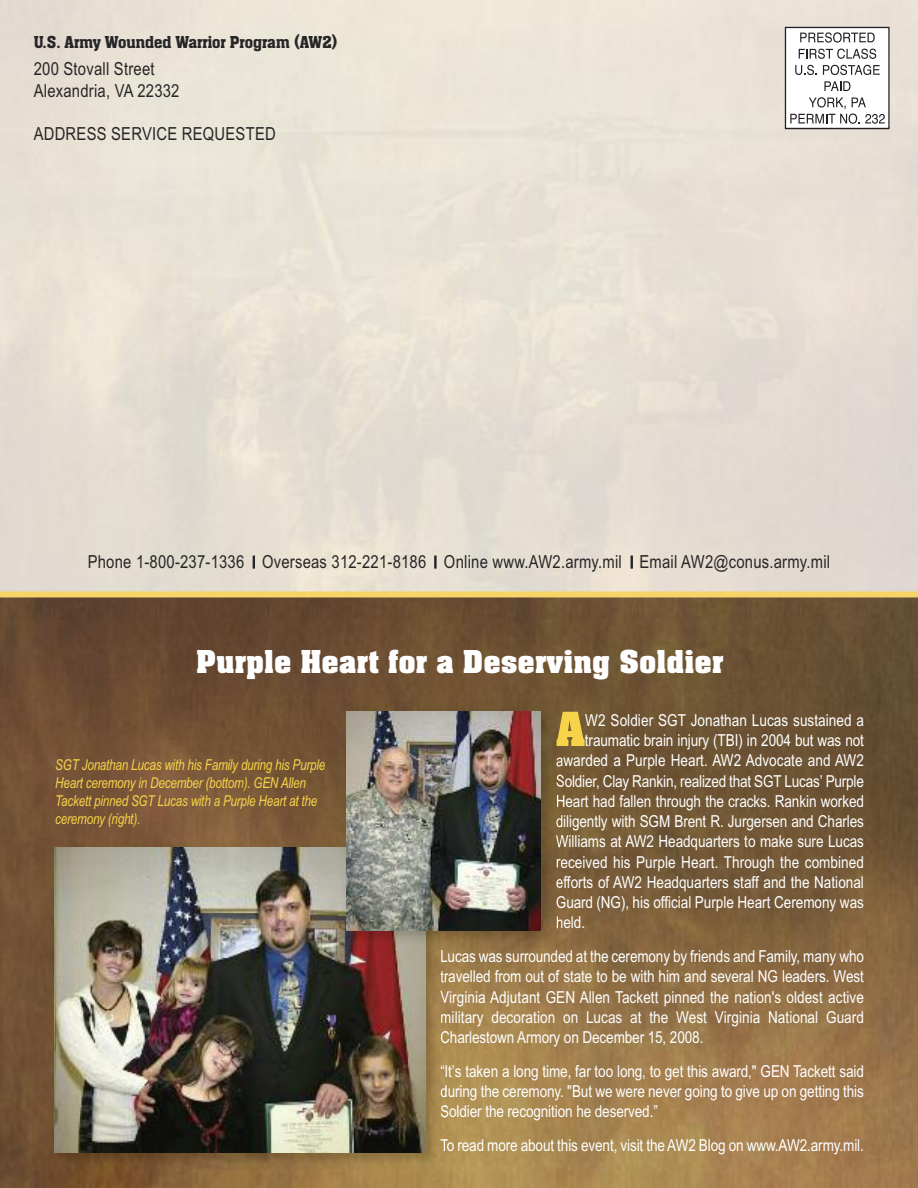
<style>
.page{position:relative;width:918px;height:1188px;background:#fff}
.page>*{position:absolute;margin:0;border:0;box-sizing:border-box;transform-origin:0 0}
.t1{font:51.45px "Aachen Bold Plain";color:#f6d349}
.t2{font:34.5px "Aachen Bold Plain";color:#fff}
.t3{font:18px/21.6px "Arial Narrow";letter-spacing:.015em;color:#272627}
.t4{font:18px "Aachen Medium Plain";color:#272627}
.t5{font:16.5px/20.2px "Arial Narrow";letter-spacing:-.005em;color:#fff;text-align:justify}
.t6{font:italic 15px/18px "Arial Narrow";letter-spacing:-.015em;color:#f6d349;scale:.95 1}
</style>
<div class="page">
<img style="left:0;top:597px;width:918px;height:591px">
<div style="left:0;top:0;width:918px;height:594px;background:#e7e0d4"></div>
<div style="left:0;top:591px;width:918px;height:6px;background:#f6d467"></div>
<div style="left:785px;top:27px;width:105px;height:102px;background:#fff"></div>
<div style="left:785px;top:27px;width:105px;height:102px;border:1px solid #231f20"></div>
<svg style="left:800px;top:32px;width:75px;height:11px"></svg>
<svg style="left:799px;top:49px;width:77px;height:10px"></svg>
<svg style="left:795px;top:65px;width:22px;height:10px"></svg>
<svg style="left:823px;top:65px;width:57px;height:10px"></svg>
<svg style="left:824px;top:81px;width:26px;height:10px"></svg>
<svg style="left:790px;top:97px;width:95px;height:27px"></svg>
<svg style="left:253px;top:556px;width:2px;height:13px"></svg>
<svg style="left:434px;top:556px;width:3px;height:13px"></svg>
<svg style="left:631px;top:556px;width:2px;height:13px"></svg>
<img style="left:48px;top:841px;width:397px;height:330px">
<svg style="left:440px;top:970px;width:5px;height:12px"></svg>
<img style="left:440px;top:991px;width:5px;height:14px">
<img style="left:441px;top:1012px;width:4px;height:14px">
<svg style="left:441px;top:1031px;width:4px;height:12px"></svg>
<svg style="left:441px;top:1065px;width:4px;height:6px"></svg>
<svg style="left:441px;top:1086px;width:4px;height:13px"></svg>
<img style="left:441px;top:1105px;width:4px;height:15px">
<svg style="left:441px;top:1139px;width:4px;height:12px"></svg>
<img style="left:55px;top:848px;width:370px;height:304px">
<img style="left:340px;top:704px;width:220px;height:246px">
<img style="left:557px;top:721px;width:3px;height:25px">
<img style="left:556px;top:755px;width:4px;height:14px">
<svg style="left:557px;top:775px;width:3px;height:13px"></svg>
<svg style="left:557px;top:795px;width:3px;height:12px"></svg>
<img style="left:556px;top:815px;width:4px;height:14px">
<svg style="left:556px;top:835px;width:4px;height:12px"></svg>
<svg style="left:557px;top:856px;width:3px;height:13px"></svg>
<svg style="left:556px;top:877px;width:4px;height:11px"></svg>
<img style="left:557px;top:896px;width:3px;height:14px">
<svg style="left:557px;top:916px;width:3px;height:12px"></svg>
<svg style="left:441px;top:950px;width:4px;height:12px"></svg>
<img style="left:347px;top:711px;width:194px;height:220px">
<p class="t4" style="left:34px;top:36px;width:306px">U.S. Army Wounded Warrior Program (AW2)</p>
<p class="t3" style="left:34px;top:60px;width:147px">200 Stovall Street<br>Alexandria, VA 22332</p>
<p class="t3" style="left:34px;top:125px;width:244px">ADDRESS SERVICE REQUESTED</p>
<p class="t3" style="left:88px;top:553px;width:744px">Phone 1-800-237-1336 Overseas 312-221-8186 Online www.AW2.army.mil Email AW2@conus.army.mil</p>
<h2 class="t2" style="left:196px;top:650px;width:529px">Purple Heart for a Deserving Soldier</h2>
<h1 class="t1" style="left:556px;top:712px;width:31px">A</h1>
<p class="t5" style="left:585px;top:711px;width:280px">W2 Soldier SGT Jonathan Lucas sustained a</p>
<p class="t5" style="left:585px;top:732px;width:280px">traumatic brain injury (TBI) in 2004 but was not</p>
<p class="t5" style="left:556px;top:752px;width:310px">awarded a Purple Heart. AW2 Advocate and AW2</p>
<p class="t5" style="left:556px;top:772px;width:310px">Soldier, Clay Rankin, realized that SGT Lucas’ Purple</p>
<p class="t5" style="left:556px;top:792px;width:310px">Heart had fallen through the cracks. Rankin worked</p>
<p class="t5" style="left:556px;top:813px;width:310px">diligently with SGM Brent R. Jurgersen and Charles</p>
<p class="t5" style="left:556px;top:833px;width:310px">Williams at AW2 Headquarters to make sure Lucas</p>
<p class="t5" style="left:556px;top:853px;width:310px">received his Purple Heart. Through the combined</p>
<p class="t5" style="left:556px;top:873px;width:310px">efforts of AW2 Headquarters staff and the National</p>
<p class="t5" style="left:556px;top:894px;width:310px">Guard (NG), his official Purple Heart Ceremony was</p>
<p class="t5" style="left:556px;top:914px;width:31px">held.</p>
<p class="t5" style="left:440px;top:948px;width:425px">Lucas was surrounded at the ceremony by friends and Family, many who travelled from out of state to be with him and several NG leaders. West Virginia Adjutant GEN Allen Tackett pinned the nation's oldest active military decoration on Lucas at the West Virginia National Guard Charlestown Armory on December 15, 2008.</p>
<p class="t5" style="left:440px;top:1062px;width:425px">“It’s taken a long time, far too long, to get this award," GEN Tackett said during the ceremony. "But we were never going to give up on getting this Soldier the recognition he deserved.”</p>
<p class="t5" style="left:440px;top:1137px;width:425px">To read more about this event, visit the AW2 Blog on www.AW2.army.mil.</p>
<p class="t6" style="left:55px;top:757px;width:286px">SGT Jonathan Lucas with his Family during his Purple Heart ceremony in December (bottom). GEN Allen Tackett pinned SGT Lucas with a Purple Heart at the ceremony (right).</p>
</div>
